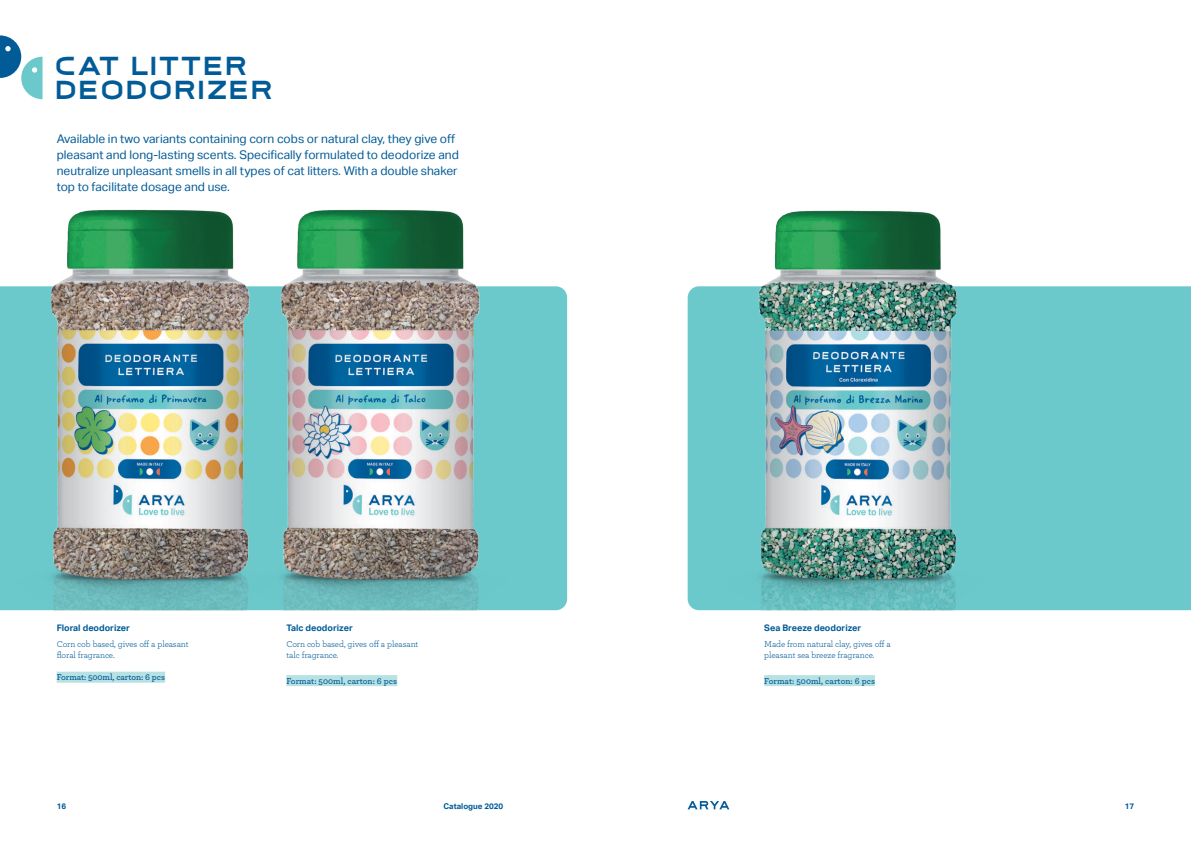
<style>
.page{position:relative;width:1191px;height:842px;background:#fff}
.page>*{position:absolute;margin:0;border:0;box-sizing:border-box;transform-origin:0 0}
.t1{font:24.3px/24.3px "Arya Type";color:#005b97}
.t2{font:12px/16px "Aktiv Grotesk";color:#005b97}
.t3{font:9px/11px "Archer";letter-spacing:-.01em;color:#005b97}
.t4{font:600 9px "Archer";letter-spacing:-.005em;color:#005b97}
.t5{font:700 9px "Aktiv Grotesk";color:#005b97}
.t6{font:700 8px "Aktiv Grotesk";color:#005b97}
</style>
<div class="page">
<svg style="left:687px;top:801px;width:42px;height:8px"></svg>
<div style="left:1057px;top:286px;width:134px;height:324px;background:#6bc9cc"></div>
<div style="left:57px;top:672px;width:108px;height:11px;background:#b7e1e3"></div>
<div style="left:286px;top:675px;width:111px;height:11px;background:#b7e1e3"></div>
<div style="left:764px;top:675px;width:111px;height:11px;background:#b7e1e3"></div>
<img style="left:687px;top:210px;width:370px;height:400px">
<img style="left:350px;top:209px;width:218px;height:401px">
<img style="left:0;top:209px;width:350px;height:401px">
<svg style="left:0;top:35px;width:43px;height:64px"></svg>
<h1 class="t1" style="left:54px;top:52px;width:221px">CAT LITTER<br>DEODORIZER</h1>
<p class="t2" style="left:57px;top:130px;width:403px">Available in two variants containing corn cobs or natural clay, they give off pleasant and long-lasting scents. Specifically formulated to deodorize and neutralize unpleasant smells in all types of cat litters. With a double shaker top to facilitate dosage and use.</p>
<p class="t5" style="left:57px;top:623px;width:75px">Floral deodorizer</p>
<p class="t5" style="left:286px;top:623px;width:68px">Talc deodorizer</p>
<p class="t3" style="left:57px;top:638px;width:134px">Corn cob based, gives off a pleasant floral fragrance.</p>
<p class="t4" style="left:57px;top:670px;width:110px">Format: 500ml, carton: 6 pcs</p>
<p class="t3" style="left:286px;top:638px;width:134px">Corn cob based, gives off a pleasant talc fragrance.</p>
<p class="t4" style="left:286px;top:674px;width:112px">Format: 500ml, carton: 6 pcs</p>
<p class="t5" style="left:764px;top:623px;width:98px">Sea Breeze deodorizer</p>
<p class="t3" style="left:764px;top:638px;width:128px">Made from natural clay, gives off a pleasant sea breeze fragrance.</p>
<p class="t4" style="left:764px;top:674px;width:112px">Format: 500ml, carton: 6 pcs</p>
<p class="t6" style="left:57px;top:802px;width:11px">16</p>
<p class="t6" style="left:443px;top:802px;width:61px">Catalogue 2020</p>
<p class="t6" style="left:1124px;top:802px;width:11px">17</p>
</div>
